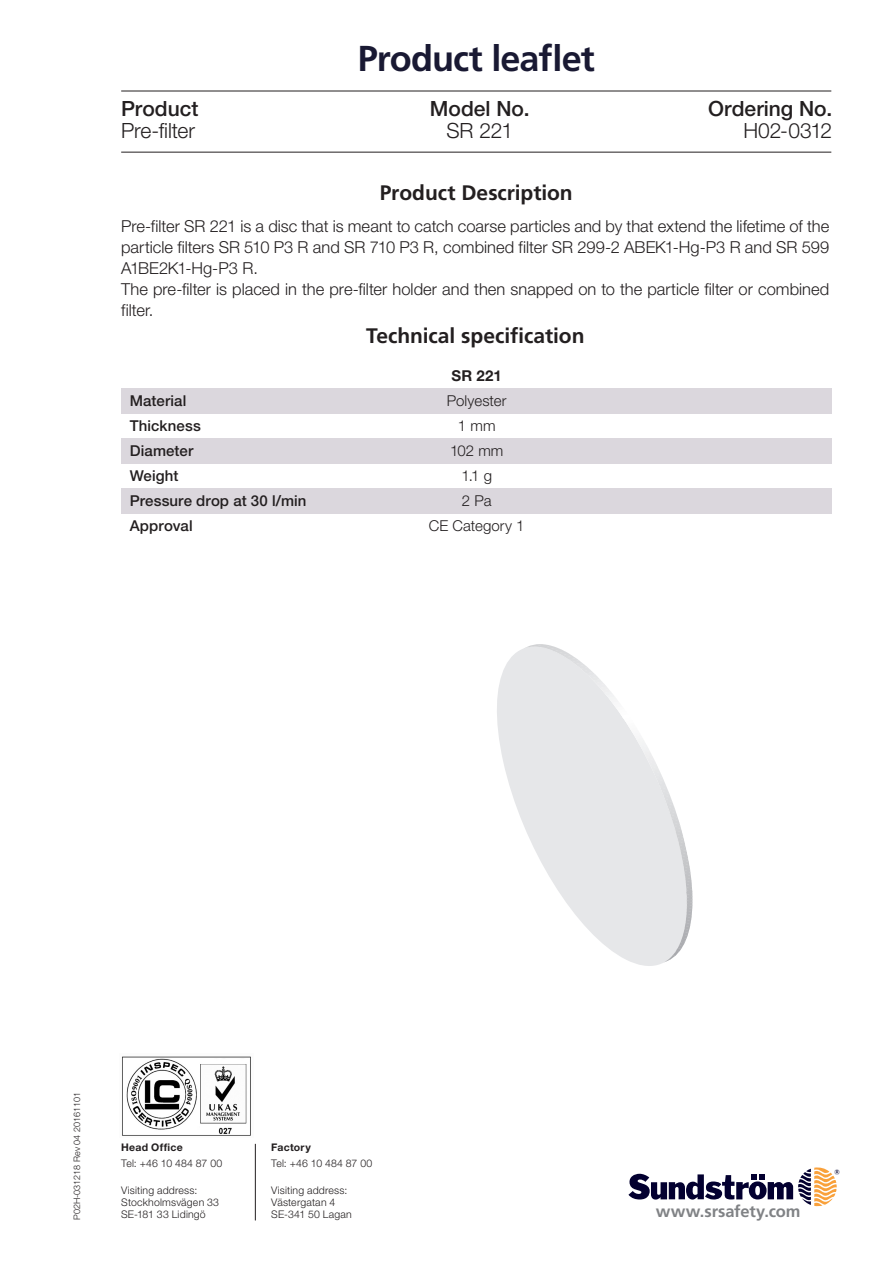
<style>
.page{position:relative;width:893px;height:1263px;background:#fff}
.page>*{position:absolute;margin:0;border:0;box-sizing:border-box;transform-origin:0 0}
.t1{font:700 36px "Frutiger LT Pro";letter-spacing:-.025em;color:#191933}
.t2{font:700 21px "Frutiger LT Pro";letter-spacing:-.005em;color:#231f20}
.t3{font:500 21px "Helvetica Neue LT Pro";color:#231f20}
.t4{font:300 21px "Helvetica Neue LT Pro";letter-spacing:-.01em;color:#231f20}
.t5{font:300 16.5px/21px "Helvetica Neue LT Pro";color:#231f20}
.t6{font:700 16.5px "Frutiger LT Pro";letter-spacing:-.005em;color:#808285}
.t7{font:500 15px "Helvetica Neue LT Pro";letter-spacing:.01em;color:#231f20}
.t8{font:300 15px "Helvetica Neue LT Pro";letter-spacing:.005em;color:#231f20}
.t9{font:700 15px "Helvetica Neue LT Std";color:#231f20}
.t10{font:300 10.5px "Helvetica Neue LT Pro";letter-spacing:.015em;color:#231f20}
.t11{font:700 10.5px "Helvetica Neue LT Std";letter-spacing:.025em;color:#231f20}
.t12{font:300 9px "Helvetica Neue LT Pro";color:#231f20}
</style>
<div class="page">
<img style="left:122px;top:1056px;width:129px;height:80px">
<hr style="left:255px;top:1144px;width:1px;height:76px;background:#231f20">
<svg style="left:628px;top:1167px;width:211px;height:39px"></svg>
<hr style="left:121px;top:152px;width:710px;height:1px;background:#231f20">
<div style="left:121px;top:389px;width:711px;height:25px;background:#dbd7dd"></div>
<div style="left:121px;top:439px;width:711px;height:25px;background:#dbd7dd"></div>
<div style="left:121px;top:489px;width:711px;height:25px;background:#dbd7dd"></div>
<hr style="left:121px;top:91px;width:710px;height:1px;background:#231f20">
<svg style="left:497px;top:649px;width:165px;height:317px"></svg>
<svg style="left:522px;top:644px;width:171px;height:319px"></svg>
<h1 class="t1" style="left:358px;top:37px;width:239px">Product leaflet</h1>
<p class="t3" style="left:121px;top:96px;width:79px">Product</p>
<p class="t3" style="left:430px;top:96px;width:101px">Model No.</p>
<p class="t3" style="left:708px;top:96px;width:125px">Ordering No.</p>
<p class="t4" style="left:121px;top:118px;width:75px">Pre-filter</p>
<p class="t4" style="left:446px;top:118px;width:68px">SR 221</p>
<p class="t4" style="left:743px;top:118px;width:90px">H02-0312</p>
<p class="t2" style="left:380px;top:181px;width:195px">Product Description</p>
<p class="t5" style="left:121px;top:215px;width:710px">Pre-filter SR 221 is a disc that is meant to catch coarse particles and by that extend the lifetime of the particle filters SR 510 P3 R and SR 710 P3 R, combined filter SR 299-2 ABEK1-Hg-P3 R and SR 599<br>A1BE2K1-Hg-P3 R.<br>The pre-filter is placed in the pre-filter holder and then snapped on to the particle filter or combined filter.</p>
<p class="t2" style="left:366px;top:323px;width:220px">Technical specification</p>
<p class="t9" style="left:452px;top:366px;width:52px">SR 221</p>
<p class="t7" style="left:130px;top:391px;width:58px">Material</p>
<p class="t8" style="left:447px;top:391px;width:61px">Polyester</p>
<p class="t7" style="left:130px;top:417px;width:73px">Thickness</p>
<p class="t8" style="left:458px;top:416px;width:39px">1 mm</p>
<p class="t7" style="left:130px;top:442px;width:65px">Diameter</p>
<p class="t8" style="left:450px;top:441px;width:55px">102 mm</p>
<p class="t7" style="left:130px;top:467px;width:50px">Weight</p>
<p class="t8" style="left:461px;top:466px;width:32px">1.1 g</p>
<p class="t7" style="left:130px;top:492px;width:178px">Pressure drop at 30 l/min</p>
<p class="t8" style="left:462px;top:491px;width:31px">2 Pa</p>
<p class="t7" style="left:130px;top:517px;width:64px">Approval</p>
<p class="t8" style="left:429px;top:516px;width:97px">CE Category 1</p>
<p class="t12" style="left:72px;top:1220px;width:129px;rotate:-90deg">P02H-031218 Rev 04 20161101</p>
<p class="t11" style="left:121px;top:1141px;width:63px">Head Office</p>
<p class="t11" style="left:271px;top:1141px;width:41px">Factory</p>
<p class="t10" style="left:121px;top:1157px;width:103px">Tel: +46 10 484 87 00</p>
<p class="t10" style="left:271px;top:1157px;width:103px">Tel: +46 10 484 87 00</p>
<p class="t10" style="left:121px;top:1184px;width:78px">Visiting address:</p>
<p class="t10" style="left:271px;top:1184px;width:78px">Visiting address:</p>
<p class="t10" style="left:121px;top:1196px;width:99px">Stockholmsvägen 33</p>
<p class="t10" style="left:271px;top:1196px;width:66px">Västergatan 4</p>
<p class="t10" style="left:121px;top:1208px;width:86px">SE-181 33 Lidingö</p>
<p class="t10" style="left:271px;top:1208px;width:82px">SE-341 50 Lagan</p>
<p class="t6" style="left:656px;top:1202px;width:146px">www.srsafety.com</p>
</div>
